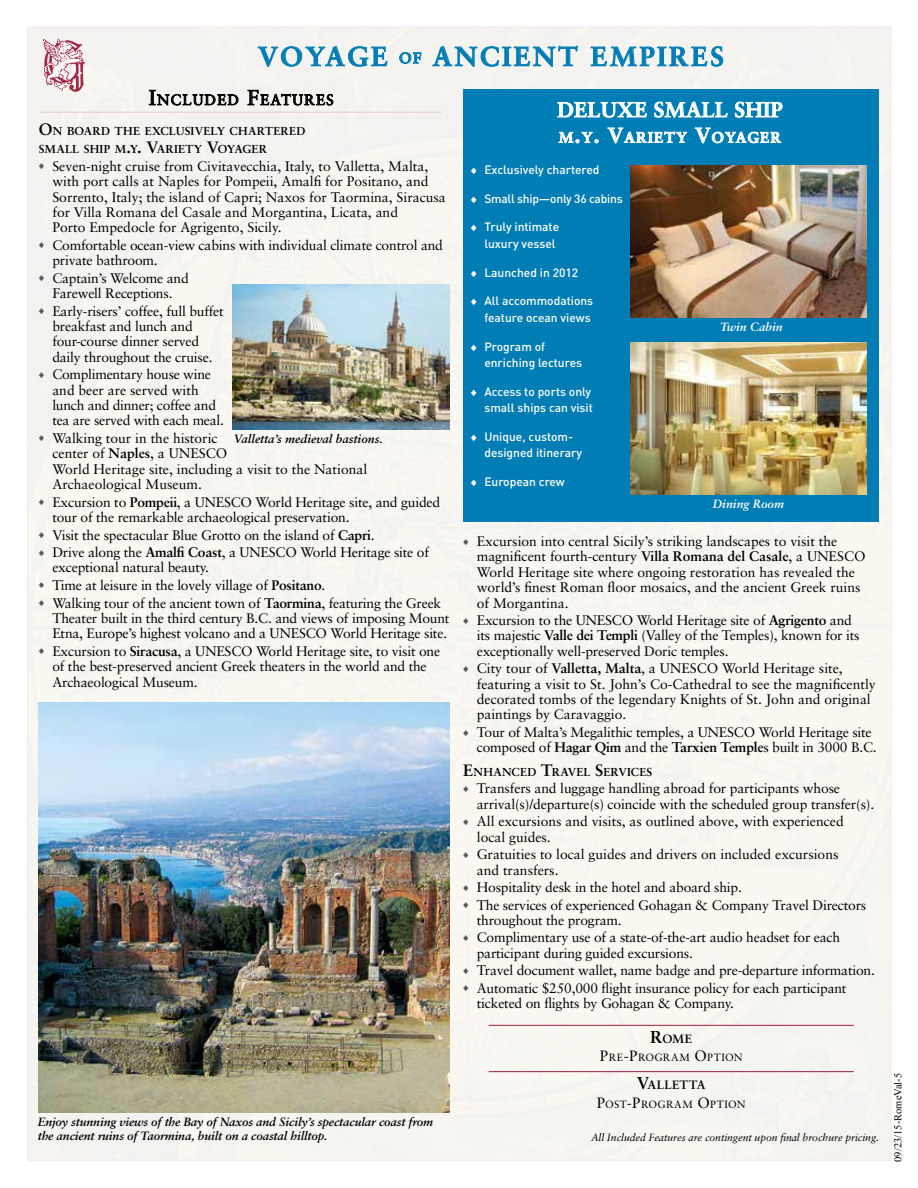
<style>
.page{position:relative;width:918px;height:1188px;background:#fff}
.page>*{position:absolute;margin:0;border:0;box-sizing:border-box;transform-origin:0 0}
.t1{font:700 27px "Sabon";letter-spacing:.1em;color:#007db4}
.t2{font:700 21px "Sabon";letter-spacing:.02em;color:#fff}
.t3{font:700 14.7px "Sabon";letter-spacing:.085em;color:#fff}
.t4{font:14.7px "Sabon";color:#000}
.t5{font:13.8px/15.3px "Sabon";letter-spacing:-.015em;color:#000}
.t6{font:700 12.15px "Sabon";letter-spacing:.025em;color:#000}
.t7{font:500 12px/16.5px "DIN";color:#fff;text-align:right}
.t8{font:italic 700 12px/14.4px "Sabon";letter-spacing:-.01em;color:#000}
.t9{font:500 12px "DIN";letter-spacing:-.02em;color:#fff}
.t10{font:italic 700 12px "Sabon";color:#fff}
.t11{font:700 11.55px/18px "Sabon";letter-spacing:.01em;color:#000}
.t12{font:italic 10.5px "Sabon";letter-spacing:-.01em;color:#000}
.t13{font:10.5px "Sabon";color:#000}
.t14{font:10.5px "Times New Roman";color:#000}
.s1{font-size:15px}
.s2{font-size:21px}
.s3{font-size:16.5px}
.s4{color:#58595b}
.s5{font-weight:700}
.s6{font-size:17.25px}
</style>
<div class="page">
<div style="left:30px;top:29px;width:859px;height:1129px;background:#f8f6f1"></div>
<hr style="left:489px;top:1025px;width:365px;height:1px;background:#9c213f">
<hr style="left:489px;top:1071px;width:365px;height:1px;background:#9c213f">
<div style="left:463px;top:89px;width:416px;height:433px;background:#007db4"></div>
<img style="left:232px;top:285px;width:217px;height:145px">
<img style="left:630px;top:166px;width:236px;height:152px">
<img style="left:630px;top:343px;width:236px;height:152px">
<img style="left:39px;top:702px;width:411px;height:410px">
<hr style="left:40px;top:112px;width:402px;height:1px;background:#e8d2cf">
<svg style="left:149px;top:90px;width:90px;height:16px"></svg>
<svg style="left:247px;top:90px;width:87px;height:16px"></svg>
<svg style="left:258px;top:44px;width:129px;height:23px"></svg>
<svg style="left:399px;top:52px;width:22px;height:12px"></svg>
<svg style="left:433px;top:44px;width:145px;height:23px"></svg>
<svg style="left:591px;top:40px;width:132px;height:27px"></svg>
<svg style="left:42px;top:39px;width:43px;height:53px"></svg>
<svg style="left:557px;top:87px;width:226px;height:57px"></svg>
<h1 class="t1" style="left:258px;top:40px;width:467px">VOYAGE <span class="s1">OF</span> ANCIENT EMPIRES</h1>
<p class="t4" style="left:149px;top:91px;width:21px"><span class="s2">I</span>NCL</p>
<p class="t4" style="left:193px;top:91px;width:24px">UDED</p>
<p class="t4" style="left:247px;top:91px;width:24px"><span class="s2">F</span>EAT</p>
<p class="t4" style="left:292px;top:91px;width:23px">URES</p>
<p class="t11" style="left:39px;top:122px;width:268px"><span class="s3">O</span>N BOARD THE EXCLUSIVELY CHARTERED<br>SMALL SHIP M<span class="s3">.</span>Y<span class="s3">. V</span>ARIETY <span class="s3">V</span>OYAGER</p>
<p class="t5" style="left:52px;top:158px;width:395px;text-indent:-13px"><span class="s4">◆</span> Seven-night cruise from Civitavecchia, Italy, to Valletta, Malta, with port calls at Naples for Pompeii, Amalfi for Positano, and Sorrento, Italy; the island of Capri; Naxos for Taormina, Siracusa for Villa Romana del Casale and Morgantina, Licata, and<br>Porto Empedocle for Agrigento, Sicily.</p>
<p class="t5" style="left:52px;top:237px;width:392px;text-indent:-13px"><span class="s4">◆</span> Comfortable ocean-view cabins with individual climate control and private bathroom.</p>
<p class="t5" style="left:39px;top:270px;width:151px;text-align:center"><span class="s4">◆</span> Captain’s Welcome and<br>Farewell Receptions.</p>
<p class="t5" style="left:52px;top:303px;width:173px;text-indent:-13px"><span class="s4">◆</span> Early-risers’ coffee, full buffet breakfast and lunch and four‑course dinner served daily throughout the cruise.</p>
<p class="t5" style="left:52px;top:367px;width:173px;text-indent:-13px"><span class="s4">◆</span> Complimentary house wine and beer are served with lunch and dinner; coffee and tea are served with each meal.</p>
<p class="t5" style="left:52px;top:430px;width:316px;text-indent:-13px"><span class="s4">◆</span> Walking tour in the historic<br>center of <span class="s5">Naples</span>, a UNESCO<br>World Heritage site, including a visit to the National Archaeological Museum.</p>
<p class="t5" style="left:52px;top:494px;width:389px;text-indent:-13px"><span class="s4">◆</span> Excursion to <span class="s5">Pompeii</span>, a UNESCO World Heritage site, and guided tour of the remarkable archaeological preservation.</p>
<p class="t5" style="left:39px;top:527px;width:337px"><span class="s4">◆</span> Visit the spectacular Blue Grotto on the island of <span class="s5">Capri</span>.</p>
<p class="t5" style="left:52px;top:544px;width:378px;text-indent:-13px"><span class="s4">◆</span> Drive along the <span class="s5">Amalfi Coast</span>, a UNESCO World Heritage site of exceptional natural beauty.</p>
<p class="t5" style="left:39px;top:577px;width:288px"><span class="s4">◆</span> Time at leisure in the lovely village of <span class="s5">Positano</span>.</p>
<p class="t5" style="left:52px;top:595px;width:399px;text-indent:-13px"><span class="s4">◆</span> Walking tour of the ancient town of <span class="s5">Taormina</span>, featuring the Greek<br>Theater built in the third century B.C. and views of imposing Mount<br>Etna, Europe’s highest volcano and a UNESCO World Heritage site.</p>
<p class="t5" style="left:52px;top:643px;width:389px;text-indent:-13px"><span class="s4">◆</span> Excursion to <span class="s5">Siracusa</span>, a UNESCO World Heritage site, to visit one of the best-preserved ancient Greek theaters in the world and the<br>Archaeological Museum.</p>
<p class="t8" style="left:234px;top:431px;width:150px">Valletta’s medieval bastions.</p>
<p class="t8" style="left:38px;top:1114px;width:397px">Enjoy stunning views of the Bay of Naxos and Sicily’s spectacular coast from the ancient ruins of Taormina, built on a coastal hilltop.</p>
<h2 class="t2" style="left:557px;top:97px;width:226px">DELUXE SMALL SHIP</h2>
<p class="t3" style="left:559px;top:128px;width:224px">M<span class="s2">.</span>Y<span class="s2">. V</span>ARIETY <span class="s2">V</span>OYAGER</p>
<p class="t7" style="left:471px;top:161px;width:130px">◆ Exclusively chartered</p>
<p class="t9" style="left:471px;top:191px;width:153px">◆ Small ship—only 36 cabins</p>
<p class="t7" style="left:471px;top:218px;width:90px">◆ Truly intimate luxury vessel</p>
<p class="t7" style="left:471px;top:264px;width:109px">◆ Launched in 2012</p>
<p class="t7" style="left:471px;top:292px;width:124px">◆ All accommodations feature ocean views</p>
<p class="t7" style="left:484px;top:338px;width:99px;text-align:left;text-indent:-14px">◆ Program of enriching lectures</p>
<p class="t7" style="left:471px;top:383px;width:124px">◆ Access to ports only small ships can visit</p>
<p class="t7" style="left:484px;top:428px;width:99px;text-align:left;text-indent:-14px">◆ Unique, custom&shy;designed itinerary</p>
<p class="t7" style="left:471px;top:473px;width:96px">◆ European crew</p>
<p class="t10" style="left:720px;top:319px;width:64px">Twin Cabin</p>
<p class="t10" style="left:713px;top:496px;width:73px">Dining Room</p>
<p class="t5" style="left:477px;top:533px;width:390px;text-indent:-14px"><span class="s4">◆</span> Excursion into central Sicily’s striking landscapes to visit the magnificent fourth-century <span class="s5">Villa Romana del Casale</span>, a UNESCO World Heritage site where ongoing restoration has revealed the world’s finest Roman floor mosaics, and the ancient Greek ruins of Morgantina.</p>
<p class="t5" style="left:477px;top:612px;width:384px;text-indent:-14px"><span class="s4">◆</span> Excursion to the UNESCO World Heritage site of <span class="s5">Agrigento</span> and its majestic <span class="s5">Valle dei Templi</span> (Valley of the Temples), known for its exceptionally well-preserved Doric temples.</p>
<p class="t5" style="left:477px;top:661px;width:401px;text-indent:-14px"><span class="s4">◆</span> City tour of <span class="s5">Valletta, Malta</span>, a UNESCO World Heritage site, featuring a visit to St. John’s Co-Cathedral to see the magnificently decorated tombs of the legendary Knights of St. John and original paintings by Caravaggio.</p>
<p class="t5" style="left:477px;top:724px;width:401px;text-indent:-14px"><span class="s4">◆</span> Tour of Malta’s Megalithic temples, a UNESCO World Heritage site composed of <span class="s5">Hagar Qim</span> and the <span class="s5">Tarxien Temple</span>s built in 3000 B.C.</p>
<p class="t11" style="left:463px;top:763px;width:191px"><span class="s3">E</span>NHANCED <span class="s3">T</span>RAVEL <span class="s3">S</span>ERVICES</p>
<p class="t5" style="left:477px;top:781px;width:399px;text-indent:-14px"><span class="s4">◆</span> Transfers and luggage handling abroad for participants whose arrival(s)/departure(s) coincide with the scheduled group transfer(s).</p>
<p class="t5" style="left:477px;top:814px;width:369px;text-indent:-14px"><span class="s4">◆</span> All excursions and visits, as outlined above, with experienced local guides.</p>
<p class="t5" style="left:477px;top:847px;width:363px;text-indent:-14px"><span class="s4">◆</span> Gratuities to local guides and drivers on included excursions and transfers.</p>
<p class="t5" style="left:463px;top:879px;width:280px"><span class="s4">◆</span> Hospitality desk in the hotel and aboard ship.</p>
<p class="t5" style="left:477px;top:897px;width:391px;text-indent:-14px"><span class="s4">◆</span> The services of experienced Gohagan &amp; Company Travel Directors throughout the program.</p>
<p class="t5" style="left:477px;top:930px;width:365px;text-indent:-14px"><span class="s4">◆</span> Complimentary use of a state-of-the-art audio headset for each participant during guided excursions.</p>
<p class="t5" style="left:463px;top:963px;width:413px"><span class="s4">◆</span> Travel document wallet, name badge and pre‑departure information.</p>
<p class="t5" style="left:477px;top:980px;width:371px;text-indent:-14px"><span class="s4">◆</span> Automatic $250,000 flight insurance policy for each participant ticketed on flights by Gohagan &amp; Company.</p>
<p class="t6" style="left:650px;top:1031px;width:44px"><span class="s6">R</span>OME</p>
<p class="t13" style="left:600px;top:1051px;width:73px"><span class="s1">P</span>RE<span class="s1">-P</span>ROGRAM</p>
<p class="t13" style="left:694px;top:1051px;width:21px"><span class="s1">O</span>PTION</p>
<p class="t6" style="left:637px;top:1077px;width:70px"><span class="s6">V</span>ALLETTA</p>
<p class="t13" style="left:597px;top:1098px;width:80px"><span class="s1">P</span>OST<span class="s1">-P</span>RO GRAM</p>
<p class="t13" style="left:697px;top:1098px;width:21px"><span class="s1">O</span>PTION</p>
<p class="t12" style="left:591px;top:1131px;width:290px">All Included Features are contingent upon final brochure pricing.</p>
<p class="t14" style="left:891px;top:1162px;width:90px;rotate:-90deg">09/23/15-RomeVal-5</p>
</div>
